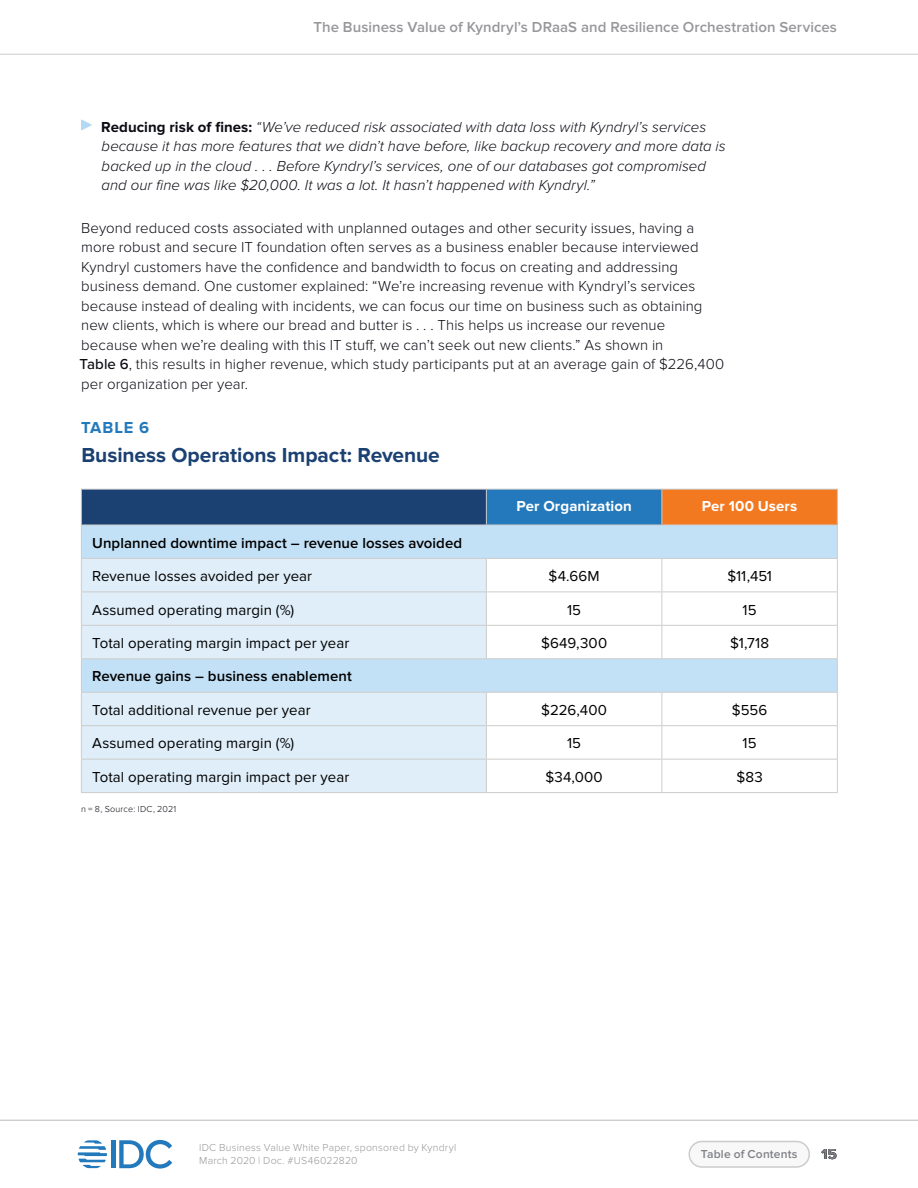
<style>
.page{position:relative;width:918px;height:1188px;background:#fff}
.page>*{position:absolute;margin:0;border:0;box-sizing:border-box;transform-origin:0 0}
.t1{font:700 21px "Proxima Nova";letter-spacing:-.005em;color:#1b4072}
.t2{font:700 16.5px "Proxima Nova";letter-spacing:.045em;color:#2379bb}
.t3{font:300 15px/19.5px "Proxima Nova";letter-spacing:.005em;color:#0a0b13}
.t4{font:italic 300 15px/19.5px "Proxima Nova";letter-spacing:.005em;color:#0a0b13}
.t5{font:15px "Proxima Nova";letter-spacing:.005em;color:#000}
.t6{font:600 15px "Proxima Nova";letter-spacing:.005em;color:#000}
.t7{font:600 15px "Proxima Nova";letter-spacing:.005em;color:#97979b}
.t8{font:700 15px "Proxima Nova";letter-spacing:.005em;color:#fff}
.t9{font:700 15px "Proxima Nova";color:#000}
.t10{font:600 12px "Proxima Nova";letter-spacing:.015em;color:#808187}
.t11{font:300 10.5px/13.5px "Proxima Nova";letter-spacing:.02em;color:#97979b}
.t12{font:300 9px "Proxima Nova";letter-spacing:.025em;color:#0a0b13}
.s1{font-weight:700;font-style:normal}
.s2{font-weight:500}
</style>
<div class="page">
<div style="left:689px;top:1142px;width:120px;height:25px;background:#f8f8f8;border-radius:13px"></div>
<div style="left:688px;top:1141px;width:122px;height:27px;border:2px solid #cccccb;border-radius:13px"></div>
<hr style="left:0;top:1120px;width:918px;height:1px;background:#cccccb">
<div style="left:111px;top:1140px;width:5px;height:28px;background:#2279bc"></div>
<svg style="left:119px;top:1140px;width:53px;height:29px"></svg>
<svg style="left:78px;top:1140px;width:29px;height:28px"></svg>
<hr style="left:0;top:54px;width:918px;height:1px;background:#cccccb">
<svg style="left:81px;top:119px;width:11px;height:12px"></svg>
<div style="left:81px;top:489px;width:405px;height:36px;background:#1b4072"></div>
<div style="left:486px;top:489px;width:176px;height:36px;background:#2379bb"></div>
<div style="left:662px;top:489px;width:175px;height:36px;background:#f37921"></div>
<svg style="left:82px;top:526px;width:755px;height:166px;fill:#c3e1f6"></svg>
<svg style="left:82px;top:559px;width:404px;height:233px;background:#daebf8"></svg>
<hr style="left:486px;top:489px;width:176px;height:1px;background:#cccccb">
<hr style="left:662px;top:489px;width:176px;height:1px;background:#cccccb">
<hr style="left:662px;top:490px;width:1px;height:35px;background:#cccccb">
<hr style="left:837px;top:490px;width:1px;height:35px;background:#cccccb">
<hr style="left:81px;top:525px;width:1px;height:33px;background:#cccccb">
<hr style="left:486px;top:525px;width:176px;height:1px;background:#cccccb">
<hr style="left:662px;top:525px;width:176px;height:1px;background:#cccccb">
<hr style="left:837px;top:525px;width:1px;height:33px;background:#cccccb">
<hr style="left:81px;top:558px;width:405px;height:1px;background:#cccccb">
<hr style="left:81px;top:559px;width:1px;height:33px;background:#cccccb">
<hr style="left:486px;top:558px;width:176px;height:1px;background:#cccccb">
<hr style="left:486px;top:559px;width:1px;height:33px;background:#cccccb">
<hr style="left:662px;top:558px;width:176px;height:1px;background:#cccccb">
<hr style="left:662px;top:559px;width:1px;height:33px;background:#cccccb">
<hr style="left:837px;top:559px;width:1px;height:33px;background:#cccccb">
<hr style="left:81px;top:592px;width:405px;height:1px;background:#cccccb">
<hr style="left:81px;top:592px;width:1px;height:33px;background:#cccccb">
<hr style="left:486px;top:592px;width:176px;height:1px;background:#cccccb">
<hr style="left:486px;top:592px;width:1px;height:33px;background:#cccccb">
<hr style="left:662px;top:592px;width:176px;height:1px;background:#cccccb">
<hr style="left:662px;top:592px;width:1px;height:33px;background:#cccccb">
<hr style="left:837px;top:592px;width:1px;height:33px;background:#cccccb">
<hr style="left:81px;top:625px;width:405px;height:1px;background:#cccccb">
<hr style="left:81px;top:626px;width:1px;height:32px;background:#cccccb">
<hr style="left:486px;top:625px;width:176px;height:1px;background:#cccccb">
<hr style="left:486px;top:626px;width:1px;height:32px;background:#cccccb">
<hr style="left:662px;top:625px;width:176px;height:1px;background:#cccccb">
<hr style="left:662px;top:626px;width:1px;height:32px;background:#cccccb">
<hr style="left:837px;top:626px;width:1px;height:32px;background:#cccccb">
<hr style="left:81px;top:658px;width:405px;height:1px;background:#cccccb">
<hr style="left:81px;top:659px;width:1px;height:33px;background:#cccccb">
<hr style="left:486px;top:658px;width:176px;height:1px;background:#cccccb">
<hr style="left:662px;top:658px;width:176px;height:1px;background:#cccccb">
<hr style="left:837px;top:659px;width:1px;height:33px;background:#cccccb">
<hr style="left:81px;top:692px;width:405px;height:1px;background:#cccccb">
<hr style="left:81px;top:693px;width:1px;height:32px;background:#cccccb">
<hr style="left:486px;top:692px;width:176px;height:1px;background:#cccccb">
<hr style="left:486px;top:693px;width:1px;height:32px;background:#cccccb">
<hr style="left:662px;top:692px;width:176px;height:1px;background:#cccccb">
<hr style="left:662px;top:693px;width:1px;height:32px;background:#cccccb">
<hr style="left:837px;top:693px;width:1px;height:32px;background:#cccccb">
<hr style="left:81px;top:725px;width:405px;height:1px;background:#cccccb">
<hr style="left:81px;top:726px;width:1px;height:33px;background:#cccccb">
<hr style="left:486px;top:725px;width:176px;height:1px;background:#cccccb">
<hr style="left:486px;top:726px;width:1px;height:33px;background:#cccccb">
<hr style="left:662px;top:725px;width:176px;height:1px;background:#cccccb">
<hr style="left:662px;top:726px;width:1px;height:33px;background:#cccccb">
<hr style="left:837px;top:726px;width:1px;height:33px;background:#cccccb">
<hr style="left:81px;top:759px;width:405px;height:1px;background:#cccccb">
<hr style="left:81px;top:760px;width:1px;height:32px;background:#cccccb">
<hr style="left:486px;top:759px;width:176px;height:1px;background:#cccccb">
<hr style="left:486px;top:760px;width:1px;height:32px;background:#cccccb">
<hr style="left:662px;top:759px;width:176px;height:1px;background:#cccccb">
<hr style="left:662px;top:760px;width:1px;height:32px;background:#cccccb">
<hr style="left:837px;top:760px;width:1px;height:32px;background:#cccccb">
<hr style="left:81px;top:792px;width:405px;height:1px;background:#cccccb">
<hr style="left:486px;top:792px;width:176px;height:1px;background:#cccccb">
<hr style="left:662px;top:792px;width:176px;height:1px;background:#cccccb">
<hr style="left:81px;top:489px;width:405px;height:1px;background:#cccccb">
<hr style="left:81px;top:490px;width:1px;height:35px;background:#cccccb">
<hr style="left:486px;top:490px;width:1px;height:35px;background:#cccccb">
<hr style="left:81px;top:525px;width:405px;height:1px;background:#cccccb">
<p class="t7" style="left:313px;top:19px;width:525px">The Business Value of Kyndryl’s DRaaS and Resilience Orchestration Services</p>
<p class="t4" style="left:101px;top:117px;width:626px"><span class="s1">Reducing risk of fines:</span> “We’ve reduced risk associated with data loss with Kyndryl’s services because it has more features that we didn’t have before, like backup recovery and more data is backed up in the cloud . . . Before Kyndryl’s services, one of our databases got compromised and our fine was like $20,000. It was a lot. It hasn’t happened with Kyndryl.”</p>
<p class="t3" style="left:80px;top:218px;width:646px">Beyond reduced costs associated with unplanned outages and other security issues, having a more robust and secure IT foundation often serves as a business enabler because interviewed Kyndryl customers have the confidence and bandwidth to focus on creating and addressing business demand. One customer explained: “We’re increasing revenue with Kyndryl’s services because instead of dealing with incidents, we can focus our time on business such as obtaining new clients, which is where our bread and butter is . . . This helps us increase our revenue<br>because when we’re dealing with this IT stuff, we can’t seek out new clients.” As shown in<br><span class="s2">Table 6</span>, this results in higher revenue, which study participants put at an average gain of $226,400 per organization per year.</p>
<p class="t2" style="left:81px;top:418px;width:70px">TABLE 6</p>
<p class="t1" style="left:81px;top:443px;width:360px">Business Operations Impact: Revenue</p>
<p class="t8" style="left:516px;top:498px;width:117px">Per Organization</p>
<p class="t8" style="left:702px;top:498px;width:97px">Per 100 Users</p>
<p class="t6" style="left:92px;top:534px;width:372px">Unplanned downtime impact – revenue losses avoided</p>
<p class="t5" style="left:92px;top:567px;width:222px">Revenue losses avoided per year</p>
<p class="t5" style="left:549px;top:567px;width:53px">$4.66M</p>
<p class="t5" style="left:727px;top:567px;width:46px">$11,451</p>
<p class="t5" style="left:92px;top:601px;width:204px">Assumed operating margin (%)</p>
<p class="t5" style="left:567px;top:601px;width:16px">15</p>
<p class="t5" style="left:743px;top:601px;width:16px">15</p>
<p class="t5" style="left:92px;top:634px;width:259px">Total operating margin impact per year</p>
<p class="t5" style="left:541px;top:634px;width:68px">$649,300</p>
<p class="t5" style="left:730px;top:634px;width:41px">$1,718</p>
<p class="t6" style="left:92px;top:668px;width:261px">Revenue gains – business enablement</p>
<p class="t5" style="left:92px;top:701px;width:220px">Total additional revenue per year</p>
<p class="t5" style="left:541px;top:701px;width:67px">$226,400</p>
<p class="t5" style="left:732px;top:701px;width:37px">$556</p>
<p class="t5" style="left:92px;top:735px;width:204px">Assumed operating margin (%)</p>
<p class="t5" style="left:567px;top:735px;width:16px">15</p>
<p class="t5" style="left:743px;top:735px;width:16px">15</p>
<p class="t5" style="left:92px;top:768px;width:259px">Total operating margin impact per year</p>
<p class="t5" style="left:545px;top:768px;width:59px">$34,000</p>
<p class="t5" style="left:736px;top:768px;width:28px">$83</p>
<p class="t12" style="left:81px;top:804px;width:97px">n = 8, Source: IDC, 2021</p>
<p class="t11" style="left:199px;top:1141px;width:259px">IDC Business Value White Paper, sponsored by Kyndryl<br>March 2020 | Doc. #US46022820</p>
<p class="t10" style="left:701px;top:1147px;width:98px">Table of Contents</p>
<p class="t9" style="left:822px;top:1145px;width:17px">15</p>
</div>
